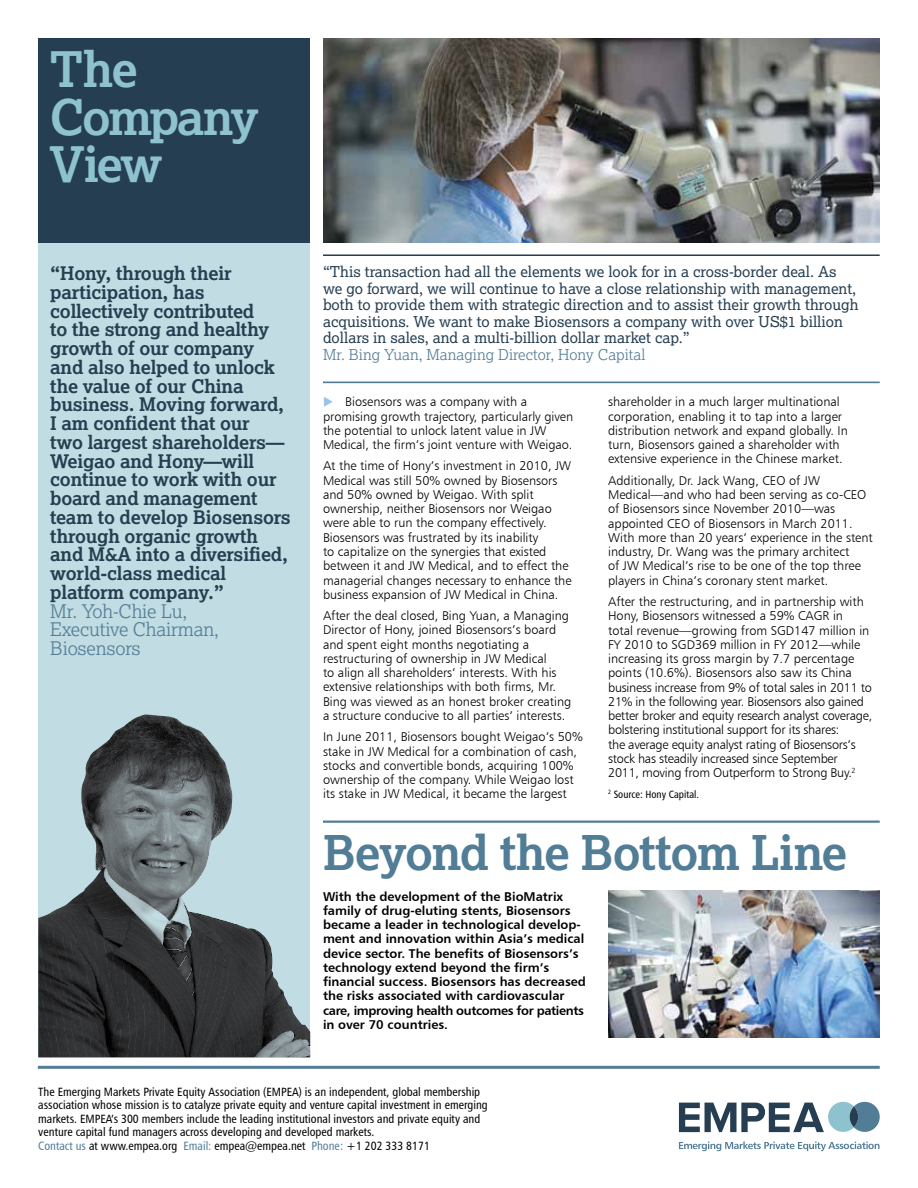
<style>
.page{position:relative;width:918px;height:1188px;background:#fff}
.page>*{position:absolute;margin:0;border:0;box-sizing:border-box;transform-origin:0 0}
.t1{font:700 49.05px/47.1px "Lexia";letter-spacing:-.05em;color:#8dc2ce}
.t2{font:700 48px "Lexia";letter-spacing:-.03em;color:#527d97}
.t3{font:700 18.75px/18.8px "Lexia";letter-spacing:-.01em;color:#253e51}
.t4{font:300 18.75px/18.8px "Lexia";letter-spacing:-.01em;color:#527d97}
.t5{font:15px/16.5px "Lexia";color:#253e51}
.t6{font:300 15px "Lexia";color:#527d97}
.t7{font:12.75px/14.2px "Humanist 777 BT Light B";color:#000}
.t8{font:12.75px/14.2px "Humanist 777 BT Light B";letter-spacing:-.02em;color:#000}
.t9{font:12.75px/14.2px "Humanist 777 BT Bold B";color:#000}
.t10{font:12px/13.5px "Humanist 777 BT Roman Condensed B";color:#000}
.t11{font:10.5px "Humanist 777 BT Roman Condensed B";color:#000}
.s1{color:#95c3e9}
.s2{color:#527d97}
</style>
<div class="page">
<div style="left:38px;top:38px;width:272px;height:1019px;background:#c1dce2"></div>
<img style="left:38px;top:715px;width:272px;height:342px">
<div style="left:38px;top:38px;width:272px;height:205px;background:#253e51"></div>
<hr style="left:38px;top:1066px;width:842px;height:3px;background:#527d97">
<svg style="left:679px;top:1102px;width:201px;height:30px"></svg>
<svg style="left:679px;top:1141px;width:200px;height:10px"></svg>
<hr style="left:323px;top:821px;width:557px;height:2px;background:#527d97">
<hr style="left:323px;top:254px;width:557px;height:2px;background:#253e51">
<hr style="left:323px;top:382px;width:557px;height:1px;background:#527d97">
<img style="left:608px;top:891px;width:272px;height:147px">
<img style="left:323px;top:38px;width:557px;height:205px">
<h1 class="t1" style="left:50px;top:45px;width:210px">The<br>Company<br>View</h1>
<p class="t3" style="left:50px;top:263px;width:242px">“Hony, through their participation, has collectively contributed<br>to the strong and healthy growth of our company and also helped to unlock the value of our China business. Moving forward,<br>I am confident that our<br>two largest shareholders—<br>Weigao and Hony—will continue to work with our board and management team to develop Biosensors through organic growth and M&amp;A into a diversified, world-class medical platform company.”</p>
<h3 class="t4" style="left:50px;top:601px;width:170px">Mr. Yoh-Chie Lu,<br>Executive Chairman,<br>Biosensors</h3>
<p class="t5" style="left:323px;top:263px;width:537px">“This transaction had all the elements we look for in a cross-border deal. As we go forward, we will continue to have a close relationship with management, both to provide them with strategic direction and to assist their growth through acquisitions. We want to make Biosensors a company with over US$1 billion dollars in sales, and a multi-billion dollar market cap.”</p>
<p class="t6" style="left:323px;top:345px;width:324px">Mr. Bing Yuan, Managing Director, Hony Capital</p>
<p class="t7" style="left:323px;top:395px;width:252px"><span class="s1">◆</span> Biosensors was a company with a promising growth trajectory, particularly given the potential to unlock latent value in JW Medical, the firm’s joint venture with Weigao.</p>
<p class="t7" style="left:323px;top:459px;width:250px">At the time of Hony’s investment in 2010, JW Medical was still 50% owned by Biosensors and 50% owned by Weigao. With split ownership, neither Biosensors nor Weigao were able to run the company effectively.<br>Biosensors was frustrated by its inability<br>to capitalize on the synergies that existed between it and JW Medical, and to effect the managerial changes necessary to enhance the business expansion of JW Medical in China.</p>
<p class="t7" style="left:323px;top:608px;width:250px">After the deal closed, Bing Yuan, a Managing Director of Hony, joined Biosensors’s board and spent eight months negotiating a restructuring of ownership in JW Medical<br>to align all shareholders’ interests. With his extensive relationships with both firms, Mr.<br>Bing was viewed as an honest broker creating a structure conducive to all parties’ interests.</p>
<p class="t7" style="left:323px;top:730px;width:261px">In June 2011, Biosensors bought Weigao’s 50% stake in JW Medical for a combination of cash, stocks and convertible bonds, acquiring 100% ownership of the company. While Weigao lost its stake in JW Medical, it became the largest</p>
<p class="t7" style="left:608px;top:395px;width:241px">shareholder in a much larger multinational corporation, enabling it to tap into a larger distribution network and expand globally. In turn, Biosensors gained a shareholder with extensive experience in the Chinese market.</p>
<p class="t7" style="left:608px;top:473px;width:266px">Additionally, Dr. Jack Wang, CEO of JW Medical—and who had been serving as co-CEO of Biosensors since November 2010—was appointed CEO of Biosensors in March 2011.<br>With more than 20 years’ experience in the stent industry, Dr. Wang was the primary architect<br>of JW Medical’s rise to be one of the top three players in China’s coronary stent market.</p>
<p class="t8" style="left:608px;top:594px;width:266px">After the restructuring, and in partnership with Hony, Biosensors witnessed a 59% CAGR in<br>total revenue—growing from SGD147 million in FY 2010 to SGD369 million in FY 2012—while increasing its gross margin by 7.7 percentage points (10.6%). Biosensors also saw its China business increase from 9% of total sales in 2011 to 21% in the following year. Biosensors also gained better broker and equity research analyst coverage, bolstering institutional support for its shares:<br>the average equity analyst rating of Biosensors’s stock has steadily increased since September<br>2011, moving from Outperform to Strong Buy.<sup>2</sup></p>
<p class="t11" style="left:608px;top:788px;width:92px"><sup>2</sup> Source: Hony Capital.</p>
<h2 class="t2" style="left:323px;top:822px;width:526px">Beyond the Bottom Line</h2>
<p class="t9" style="left:323px;top:889px;width:264px">With the development of the BioMatrix family of drug-eluting stents, Biosensors became a leader in technological develop&shy;ment and innovation within Asia’s medical device sector. The benefits of Biosensors’s technology extend beyond the firm’s financial success. Biosensors has decreased the risks associated with cardiovascular care, improving health outcomes for patients in over 70 countries.</p>
<p class="t10" style="left:38px;top:1085px;width:451px">The Emerging Markets Private Equity Association (EMPEA) is an independent, global membership association whose mission is to catalyze private equity and venture capital investment in emerging markets. EMPEA’s 300 members include the leading institutional investors and private equity and venture capital fund managers across developing and developed markets.<br><span class="s2">Contact us</span> at www.empea.org <span class="s2">Email:</span> empea@empea.net <span class="s2">Phone:</span> +1 202 333 8171</p>
</div>
